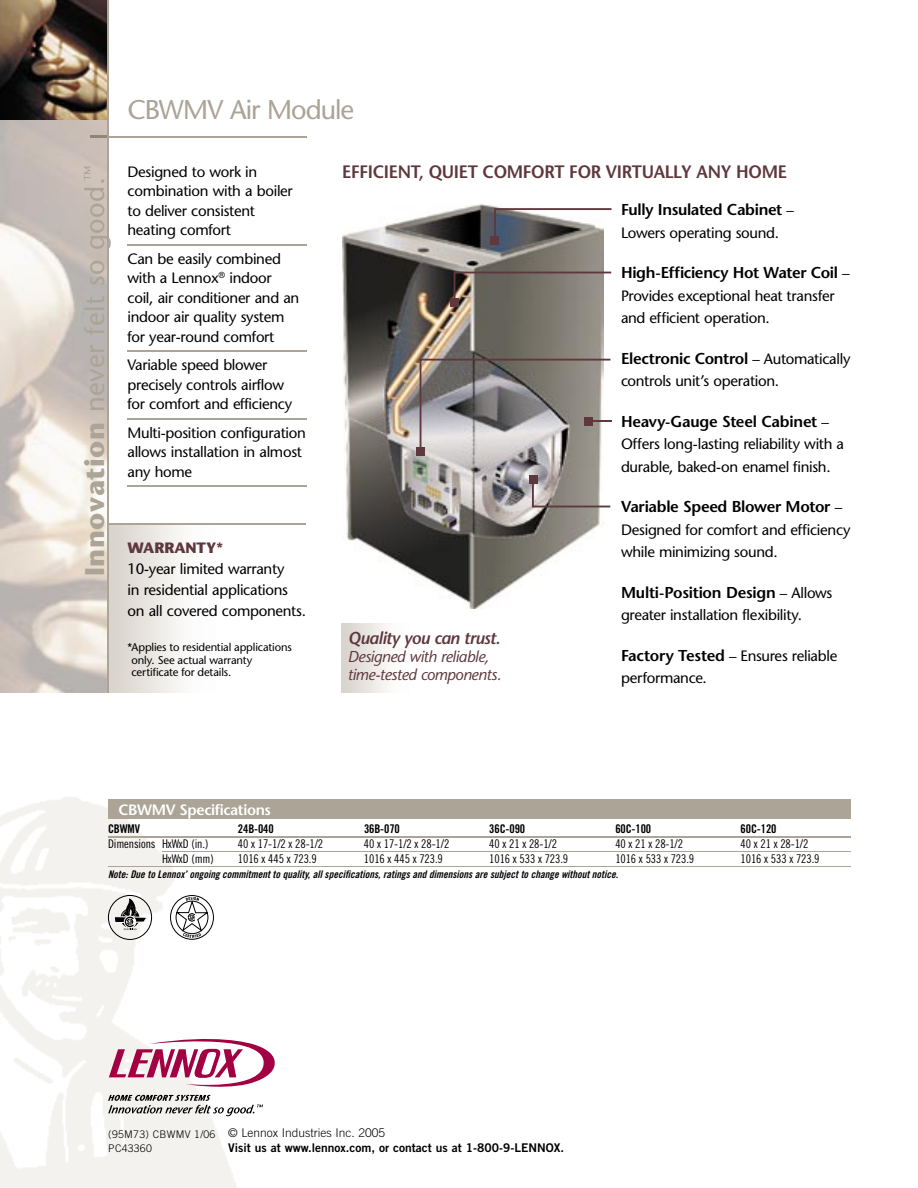
<style>
.page{position:relative;width:918px;height:1188px;background:#fff}
.page>*{position:absolute;margin:0;border:0;box-sizing:border-box;transform-origin:0 0}
.t1{font:27px "Stone Sans";letter-spacing:.02em;color:#aba497}
.t2{font:27px "Stone Sans";letter-spacing:-.04em;color:#aba497}
.t3{font:600 18px "Stone Sans";letter-spacing:-.02em;color:#5e383d;scale:.95 1}
.t4{font:italic 600 17.25px "Stone Sans";letter-spacing:-.04em;color:#5e383d}
.t5{font:600 15.75px "Stone Sans";letter-spacing:-.02em;color:#000}
.t6{font:italic 15.75px/18px "Stone Sans";letter-spacing:-.03em;color:#5e383d}
.t7{font:15px/19.5px "Stone Sans";letter-spacing:-.02em;color:#000}
.t8{font:600 15px "Stone Sans";letter-spacing:-.025em;color:#fff}
.t9{font:700 15px "Stone Sans";color:#5e383d}
.t10{font:12px "Trade Gothic Cond Eighteen";letter-spacing:-.01em;color:#000}
.t11{font:12px "Trade Gothic Bold Two";color:#000}
.t12{font:12px "Trade Gothic Bold Cond Twenty";letter-spacing:-.01em;color:#000}
.t13{font:300 12px "Trade Gothic";color:#000}
.t14{font:11.25px/12.8px "Stone Sans";letter-spacing:-.015em;color:#000}
.t15{font:10.5px "Trade Gothic Bold Cond Twenty Obl";color:#000}
.t16{font:300 10.5px/13.5px "Trade Gothic";letter-spacing:.025em;color:#000}
.s1{font-weight:700}
.s2{font-weight:400;font-size:15px}
.s3{font-weight:600;font-size:15.75px}
</style>
<div class="page">
<img style="left:343px;top:205px;width:260px;height:404px">
<img style="left:0;top:797px;width:237px;height:391px">
<img style="left:108px;top:525px;width:72px;height:168px">
<hr style="left:108px;top:523px;width:198px;height:2px;background:#aba497">
<div style="left:490px;top:236px;width:9px;height:9px;background:#5e383d"></div>
<svg style="left:494px;top:208px;width:117px;height:30px"></svg>
<hr style="left:588px;top:420px;width:24px;height:2px;background:#5e383d">
<div style="left:450px;top:298px;width:9px;height:9px;background:#5e383d"></div>
<svg style="left:454px;top:272px;width:157px;height:29px;background:#7e776f"></svg>
<div style="left:416px;top:447px;width:9px;height:9px;background:#5e383d"></div>
<svg style="left:420px;top:359px;width:190px;height:93px;background:#989493"></svg>
<div style="left:529px;top:475px;width:9px;height:9px;background:#5e383d"></div>
<svg style="left:532px;top:479px;width:78px;height:28px;background:#a69f9a"></svg>
<svg style="left:108px;top:1038px;width:167px;height:78px"></svg>
<hr style="left:128px;top:244px;width:179px;height:2px;background:#aba497">
<hr style="left:128px;top:351px;width:179px;height:1px;background:#aba497">
<hr style="left:128px;top:418px;width:179px;height:2px;background:#aba497">
<hr style="left:128px;top:486px;width:179px;height:1px;background:#aba497">
<hr style="left:90px;top:136px;width:217px;height:1px;background:#aba497">
<img style="left:0;top:119px;width:107px;height:574px">
<svg style="left:90px;top:136px;width:17px;height:1px"></svg>
<img style="left:0;top:0;width:107px;height:119px">
<div style="left:108px;top:895px;width:44px;height:45px;border:1px solid #000;border-radius:50%"></div>
<svg style="left:114px;top:899px;width:33px;height:31px"></svg>
<div style="left:108px;top:799px;width:742px;height:20px;background:#aba497"></div>
<hr style="left:108px;top:836px;width:742px;height:2px;background:#aba497">
<hr style="left:162px;top:851px;width:688px;height:1px;background:#aba497">
<hr style="left:108px;top:866px;width:742px;height:1px;background:#aba497">
<svg style="left:170px;top:895px;width:44px;height:45px"></svg>
<hr style="left:107px;top:0;width:1px;height:693px;background:#aba497">
<h1 class="t2" style="left:128px;top:94px;width:228px">CBWMV Air Module</h1>
<h1 class="t1" style="left:79px;top:576px;width:412px;rotate:-90deg"><span class="s1">Innovation</span> never felt so good <sup>™</sup>.</h1>
<p class="t7" style="left:128px;top:162px;width:167px">Designed to work in combination with a boiler to deliver consistent heating comfort</p>
<p class="t7" style="left:128px;top:249px;width:173px">Can be easily combined with a Lennox<sup>®</sup> indoor coil, air conditioner and an indoor air quality system for year-round comfort</p>
<p class="t7" style="left:128px;top:355px;width:166px">Variable speed blower precisely controls airflow for comfort and efficiency</p>
<p class="t7" style="left:128px;top:423px;width:180px">Multi-position configuration allows installation in almost any home</p>
<p class="t9" style="left:128px;top:539px;width:97px">WARRANTY*</p>
<p class="t7" style="left:128px;top:559px;width:180px;line-height:21px">10-year limited warranty<br>in residential applications on all covered components.</p>
<p class="t14" style="left:132px;top:641px;width:162px;text-indent:-4px">* Applies to residential applications only. See actual warranty certificate for details.</p>
<p class="t3" style="left:342px;top:160px;width:470px">EFFICIENT, QUIET COMFORT FOR VIRTUALLY ANY HOME</p>
<p class="t5" style="left:621px;top:200px;width:174px">Fully Insulated Cabinet <span class="s2">–</span></p>
<p class="t7" style="left:621px;top:223px;width:160px">Lowers operating sound.</p>
<p class="t5" style="left:621px;top:263px;width:230px">High-Efficiency Hot Water Coil <span class="s2">–</span></p>
<p class="t7" style="left:621px;top:284px;width:215px;line-height:22.5px">Provides exceptional heat transfer and efficient operation.</p>
<p class="t5" style="left:621px;top:349px;width:231px">Electronic Control <span class="s2">– Automatically</span></p>
<p class="t7" style="left:621px;top:371px;width:160px">controls unit’s operation.</p>
<p class="t5" style="left:621px;top:412px;width:209px">Heavy-Gauge Steel Cabinet <span class="s2">–</span></p>
<p class="t7" style="left:621px;top:433px;width:225px;line-height:22.5px">Offers long-lasting reliability with a durable, baked-on enamel finish.</p>
<p class="t5" style="left:621px;top:497px;width:223px">Variable Speed Blower Motor <span class="s2">–</span></p>
<p class="t7" style="left:621px;top:518px;width:231px;line-height:22.5px">Designed for comfort and efficiency while minimizing sound.</p>
<p class="t5" style="left:621px;top:583px;width:213px">Multi-Position Design <span class="s2">– Allows</span></p>
<p class="t7" style="left:621px;top:605px;width:183px">greater installation flexibility.</p>
<p class="t7" style="left:621px;top:644px;width:218px;line-height:22.5px"><span class="s3">Factory Tested</span> – Ensures reliable performance.</p>
<p class="t4" style="left:348px;top:628px;width:154px">Quality you can trust.</p>
<p class="t6" style="left:348px;top:648px;width:155px">Designed with reliable, time-tested components.</p>
<p class="t8" style="left:118px;top:800px;width:154px">CBWMV Specifications</p>
<p class="t12" style="left:108px;top:822px;width:34px">CBWMV</p>
<p class="t12" style="left:238px;top:822px;width:37px">24B-040</p>
<p class="t12" style="left:364px;top:822px;width:37px">36B-070</p>
<p class="t12" style="left:489px;top:822px;width:37px">36C-090</p>
<p class="t12" style="left:615px;top:822px;width:37px">60C-100</p>
<p class="t12" style="left:741px;top:822px;width:37px">60C-120</p>
<p class="t10" style="left:108px;top:837px;width:102px">Dimensions HxWxD (in.)</p>
<p class="t10" style="left:238px;top:837px;width:87px">40 x 17-1/2 x 28-1/2</p>
<p class="t10" style="left:364px;top:837px;width:87px">40 x 17-1/2 x 28-1/2</p>
<p class="t10" style="left:489px;top:837px;width:69px">40 x 21 x 28-1/2</p>
<p class="t10" style="left:615px;top:837px;width:69px">40 x 21 x 28-1/2</p>
<p class="t10" style="left:741px;top:837px;width:69px">40 x 21 x 28-1/2</p>
<p class="t10" style="left:162px;top:852px;width:53px">HxWxD (mm)</p>
<p class="t10" style="left:238px;top:852px;width:80px">1016 x 445 x 723.9</p>
<p class="t10" style="left:364px;top:852px;width:80px">1016 x 445 x 723.9</p>
<p class="t10" style="left:489px;top:852px;width:80px">1016 x 533 x 723.9</p>
<p class="t10" style="left:615px;top:852px;width:80px">1016 x 533 x 723.9</p>
<p class="t10" style="left:741px;top:852px;width:80px">1016 x 533 x 723.9</p>
<p class="t15" style="left:108px;top:868px;width:512px">Note: Due to Lennox’ ongoing commitment to quality, all specifications, ratings and dimensions are subject to change without notice.</p>
<p class="t16" style="left:108px;top:1128px;width:109px">(95M73) CBWMV 1/06<br>PC43360</p>
<p class="t13" style="left:228px;top:1125px;width:158px">© Lennox Industries Inc. 2005</p>
<p class="t11" style="left:228px;top:1140px;width:337px">Visit us at www.lennox.com, or contact us at 1-800-9-LENNOX.</p>
</div>
